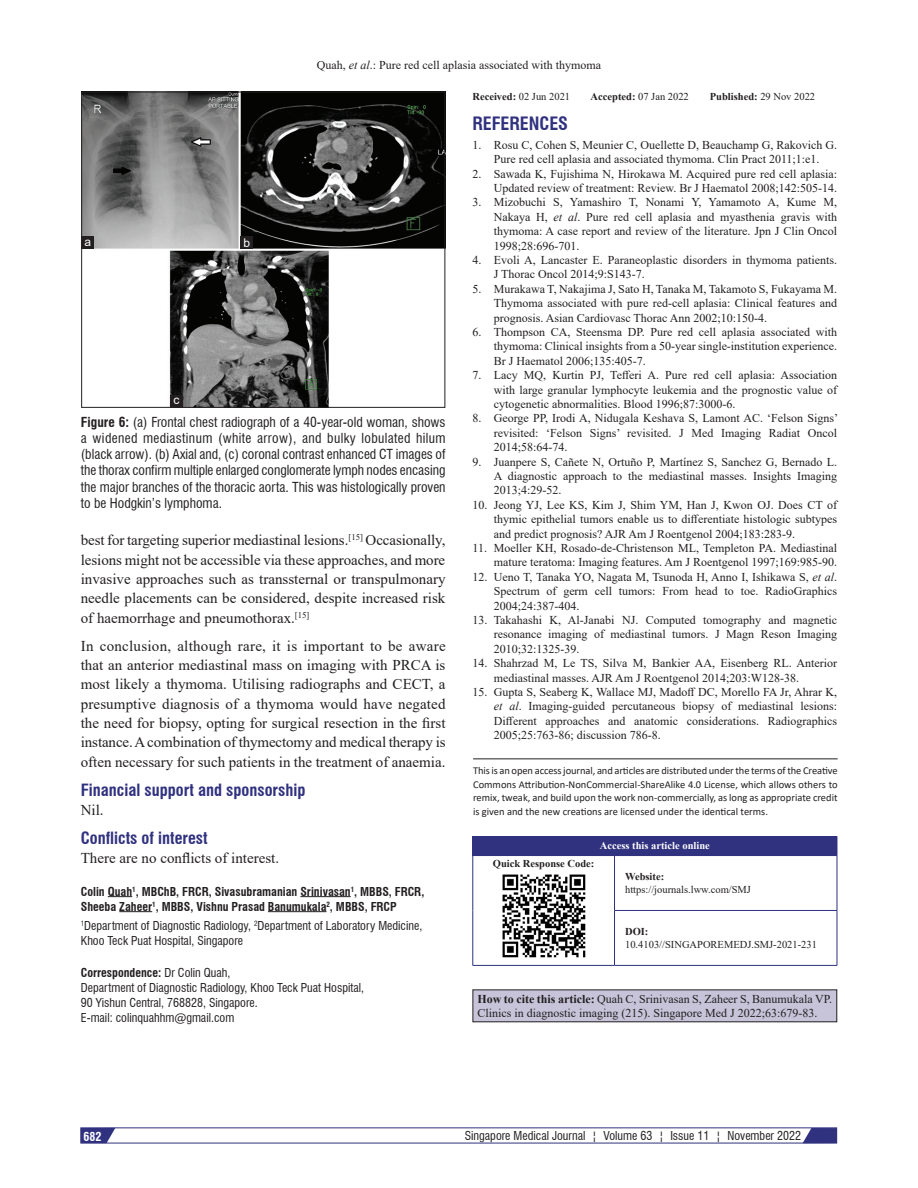
<style>
.page{position:relative;width:918px;height:1188px;background:#fff}
.page>*{position:absolute;margin:0;border:0;box-sizing:border-box;transform-origin:0 0}
.t1{font:700 condensed 18px "Swiss 721 BT";color:#30317f}
.t2{font:700 condensed 16.5px "Swiss 721 BT";color:#30317f}
.TX{font:15px/19.4px "Times New Roman";color:#231f20;text-align:justify}
.FGC{font:condensed 13.5px/16.2px "Swiss 721 BT";color:#231f20;text-align:justify}
.REF{font:12px/14.4px "Times New Roman";color:#231f20;text-align:justify}
.ADD{font:condensed 12px/15px "Swiss 721 BT";color:#231f20}
.HTC{font:12px/14.4px "Times New Roman";color:#231f20}
.AU{font:700 condensed 12px/15px "Swiss 721 BT";color:#231f20}
.AFF{font:condensed 12px/15px "Swiss 721 BT";color:#231f20}
.t3{font:700 condensed 12px "Swiss 721 BT";color:#fff}
.LABEL{font:12px "Arial";color:#fff}
.OS{font:10.5px/13.5px "Calibri";color:#231f20;text-align:justify}
.Website{font:10.5px/12.6px "Times New Roman";color:#231f20}
.HIS_1{font:700 10.5px "Times New Roman";color:#231f20}
.ATAO{font:700 10.5px "Times New Roman";color:#fff}
.QRC{font:700 10.5px "Times New Roman";color:#231f20}
.s1{font-style:italic}
.s2{font-weight:700}
.s3{font-weight:400}
</style>
<div class="page">
<svg style="left:80px;top:1127px;width:758px;height:16px"></svg>
<svg style="left:108px;top:896px;width:24px;height:1px"></svg>
<hr style="left:300px;top:896px;width:51px;height:1px;background:#231f20">
<hr style="left:119px;top:911px;width:33px;height:1px;background:#231f20">
<hr style="left:268px;top:911px;width:59px;height:1px;background:#231f20">
<div style="left:473px;top:836px;width:364px;height:20px;background:#30317f"></div>
<svg style="left:837px;top:836px;width:1px;height:19px"></svg>
<hr style="left:473px;top:856px;width:1px;height:54px;background:#30317f">
<hr style="left:473px;top:910px;width:1px;height:55px;background:#30317f">
<hr style="left:614px;top:856px;width:1px;height:54px;background:#30317f">
<hr style="left:837px;top:856px;width:1px;height:54px;background:#30317f">
<hr style="left:473px;top:965px;width:142px;height:1px;background:#30317f">
<hr style="left:614px;top:911px;width:1px;height:54px;background:#30317f">
<hr style="left:614px;top:910px;width:223px;height:1px;background:#30317f">
<hr style="left:837px;top:911px;width:1px;height:54px;background:#30317f">
<hr style="left:615px;top:965px;width:222px;height:1px;background:#30317f">
<img style="left:502px;top:874px;width:84px;height:84px">
<div style="left:473px;top:990px;width:364px;height:32px;background:#c7c4da"></div>
<div style="left:472px;top:989px;width:365px;height:33px;border:1px solid #231f20"></div>
<hr style="left:473px;top:758px;width:365px;height:1px;background:#231f20">
<img style="left:83px;top:94px;width:360px;height:312px">
<div style="left:81px;top:92px;width:364px;height:316px;border:1px solid #231f20"></div>
<div style="left:170px;top:395px;width:13px;height:13px;background:#231f20"></div>
<div style="left:241px;top:236px;width:12px;height:13px;background:#231f20"></div>
<div style="left:81px;top:236px;width:13px;height:13px;background:#231f20"></div>
<p class="REF" style="left:317px;top:57px;width:286px">Quah, <span class="s1">et al</span>.: Pure red cell aplasia associated with thymoma</p>
<p class="LABEL" style="left:85px;top:233px;width:8px">a</p>
<p class="LABEL" style="left:244px;top:234px;width:8px">b</p>
<p class="LABEL" style="left:173px;top:392px;width:7px">c</p>
<p class="FGC" style="left:81px;top:414px;width:366px"><span class="s2">Figure 6:</span> (a) Frontal chest radiograph of a 40-year-old woman, shows a widened mediastinum (white arrow), and bulky lobulated hilum (black arrow). (b) Axial and, (c) coronal contrast enhanced CT images of the thorax confirm multiple enlarged conglomerate lymph nodes encasing the major branches of the thoracic aorta. This was histologically proven to be Hodgkin’s lymphoma.</p>
<p class="TX" style="left:81px;top:530px;width:366px">best for targeting superior mediastinal lesions.<sup>[15]</sup> Occasionally, lesions might not be accessible via these approaches, and more invasive approaches such as transsternal or transpulmonary needle placements can be considered, despite increased risk of haemorrhage and pneumothorax.<sup>[15]</sup></p>
<p class="TX" style="left:81px;top:635px;width:366px">In conclusion, although rare, it is important to be aware that an anterior mediastinal mass on imaging with PRCA is most likely a thymoma. Utilising radiographs and CECT, a presumptive diagnosis of a thymoma would have negated the need for biopsy, opting for surgical resection in the first instance. Acombination of thymectomy and medical therapy is often necessary for such patients in the treatment of anaemia.</p>
<h2 class="t2" style="left:81px;top:780px;width:226px">Financial support and sponsorship</h2>
<p class="TX" style="left:81px;top:800px;width:24px">Nil.</p>
<h2 class="t2" style="left:81px;top:828px;width:128px">Conflicts of interest</h2>
<p class="TX" style="left:81px;top:848px;width:200px">There are no conflicts of interest.</p>
<p class="AU" style="left:81px;top:884px;width:345px">Colin Quah<sup>1</sup>, MBChB, FRCR, Sivasubramanian Srinivasan<sup>1</sup>, MBBS, FRCR,<br>Sheeba Zaheer<sup>1</sup>, MBBS, Vishnu Prasad Banumukala<sup>2</sup>, MBBS, FRCP</p>
<p class="AFF" style="left:81px;top:918px;width:343px"><sup>1</sup>Department of Diagnostic Radiology, <sup>2</sup>Department of Laboratory Medicine,<br>Khoo Teck Puat Hospital, Singapore</p>
<p class="ADD" style="left:81px;top:965px;width:285px"><span class="s2">Correspondence:</span> Dr Colin Quah,<br>Department of Diagnostic Radiology, Khoo Teck Puat Hospital, 90 Yishun Central, 768828, Singapore.<br>E‑mail: colinquahhm@gmail.com</p>
<p class="HIS_1" style="left:472px;top:89px;width:99px">Received: <span class="s3">02 Jun 2021</span></p>
<p class="HIS_1" style="left:591px;top:89px;width:100px">Accepted: <span class="s3">07 Jan 2022</span></p>
<p class="HIS_1" style="left:710px;top:89px;width:107px">Published: <span class="s3">29 Nov 2022</span></p>
<h1 class="t1" style="left:472px;top:113px;width:97px">REFERENCES</h1>
<p class="REF" style="left:472px;top:137px;width:366px;text-align:center">1. Rosu C, Cohen S, Meunier C, Ouellette D, Beauchamp G, Rakovich G.<br>Pure red cell aplasia and associated thymoma. Clin Pract 2011;1:e1.</p>
<p class="REF" style="left:472px;top:166px;width:366px;text-align:right">2. Sawada K, Fujishima N, Hirokawa M. Acquired pure red cell aplasia:<br>Updated review of treatment: Review. Br J Haematol 2008;142:505-14.</p>
<p class="REF" style="left:494px;top:195px;width:345px;text-indent:-21px">3. Mizobuchi S, Yamashiro T, Nonami Y, Yamamoto A, Kume M, Nakaya H, <span class="s1">et al</span>. Pure red cell aplasia and myasthenia gravis with thymoma: A case report and review of the literature. Jpn J Clin Oncol 1998;28:696-701.</p>
<p class="REF" style="left:494px;top:252px;width:345px;text-indent:-21px">4. Evoli A, Lancaster E. Paraneoplastic disorders in thymoma patients.<br>J Thorac Oncol 2014;9:S143-7.</p>
<p class="REF" style="left:494px;top:281px;width:345px;text-indent:-21px">5. Murakawa T, Nakajima J, Sato H, Tanaka M, Takamoto S, Fukayama M.<br>Thymoma associated with pure red‑cell aplasia: Clinical features and prognosis. Asian Cardiovasc Thorac Ann 2002;10:150-4.</p>
<p class="REF" style="left:494px;top:324px;width:345px;text-indent:-21px">6. Thompson CA, Steensma DP. Pure red cell aplasia associated with thymoma: Clinical insights from a 50‑year single‑institution experience.<br>Br J Haematol 2006;135:405-7.</p>
<p class="REF" style="left:494px;top:368px;width:345px;text-indent:-21px">7. Lacy MQ, Kurtin PJ, Tefferi A. Pure red cell aplasia: Association with large granular lymphocyte leukemia and the prognostic value of cytogenetic abnormalities. Blood 1996;87:3000-6.</p>
<p class="REF" style="left:494px;top:411px;width:346px;text-indent:-21px">8. George PP, Irodi A, Nidugala Keshava S, Lamont AC. ‘Felson Signs’ revisited: ‘Felson Signs’ revisited. J Med Imaging Radiat Oncol 2014;58:64-74.</p>
<p class="REF" style="left:494px;top:454px;width:345px;text-indent:-21px">9. Juanpere S, Cañete N, Ortuño P, Martínez S, Sanchez G, Bernado L.<br>A diagnostic approach to the mediastinal masses. Insights Imaging 2013;4:29-52.</p>
<p class="REF" style="left:494px;top:497px;width:345px;text-indent:-21px">10. Jeong YJ, Lee KS, Kim J, Shim YM, Han J, Kwon OJ. Does CT of thymic epithelial tumors enable us to differentiate histologic subtypes and predict prognosis? AJR Am J Roentgenol 2004;183:283-9.</p>
<p class="REF" style="left:472px;top:540px;width:366px;text-align:right">11. Moeller KH, Rosado‑de‑Christenson ML, Templeton PA. Mediastinal mature teratoma: Imaging features. Am J Roentgenol 1997;169:985-90.</p>
<p class="REF" style="left:494px;top:569px;width:345px;text-indent:-21px">12. Ueno T, Tanaka YO, Nagata M, Tsunoda H, Anno I, Ishikawa S, <span class="s1">et al</span>.<br>Spectrum of germ cell tumors: From head to toe. RadioGraphics 2004;24:387-404.</p>
<p class="REF" style="left:494px;top:612px;width:345px;text-indent:-21px">13. Takahashi K, Al‑Janabi NJ. Computed tomography and magnetic resonance imaging of mediastinal tumors. J Magn Reson Imaging 2010;32:1325-39.</p>
<p class="REF" style="left:494px;top:656px;width:345px;text-indent:-21px">14. Shahrzad M, Le TS, Silva M, Bankier AA, Eisenberg RL. Anterior mediastinal masses. AJR Am J Roentgenol 2014;203:W128-38.</p>
<p class="REF" style="left:494px;top:684px;width:345px;text-indent:-21px">15. Gupta S, Seaberg K, Wallace MJ, Madoff DC, Morello FA Jr, Ahrar K, <span class="s1">et al</span>. Imaging‑guided percutaneous biopsy of mediastinal lesions:<br>Different approaches and anatomic considerations. Radiographics 2005;25:763-86; discussion 786‑8.</p>
<p class="OS" style="left:473px;top:764px;width:366px">This is an open access journal, and articles are distributed under the terms of the Creative Commons Attribution‑NonCommercial‑ShareAlike 4.0 License, which allows others to remix, tweak, and build upon the work non‑commercially, as long as appropriate credit is given and the new creations are licensed under the identical terms.</p>
<p class="ATAO" style="left:600px;top:838px;width:111px">Access this article online</p>
<p class="QRC" style="left:493px;top:856px;width:103px">Quick Response Code:</p>
<p class="Website" style="left:625px;top:870px;width:127px"><span class="s2">Website: </span>https://journals.lww.com/SMJ</p>
<p class="Website" style="left:625px;top:925px;width:193px"><span class="s2">DOI:<br></span>10.4103//SINGAPOREMEDJ.SMJ-2021-231</p>
<p class="HTC" style="left:478px;top:991px;width:356px"><span class="s2">How to cite this article:</span> Quah C, Srinivasan S, Zaheer S, Banumukala VP.<br>Clinics in diagnostic imaging (215). Singapore Med J 2022;63:679‑83.</p>
<p class="t3" style="left:84px;top:1129px;width:19px">682</p>
<p class="ADD" style="left:465px;top:1128px;width:338px">Singapore Medical Journal ¦ Volume 63 ¦ Issue 11 ¦ November 2022</p>
</div>
